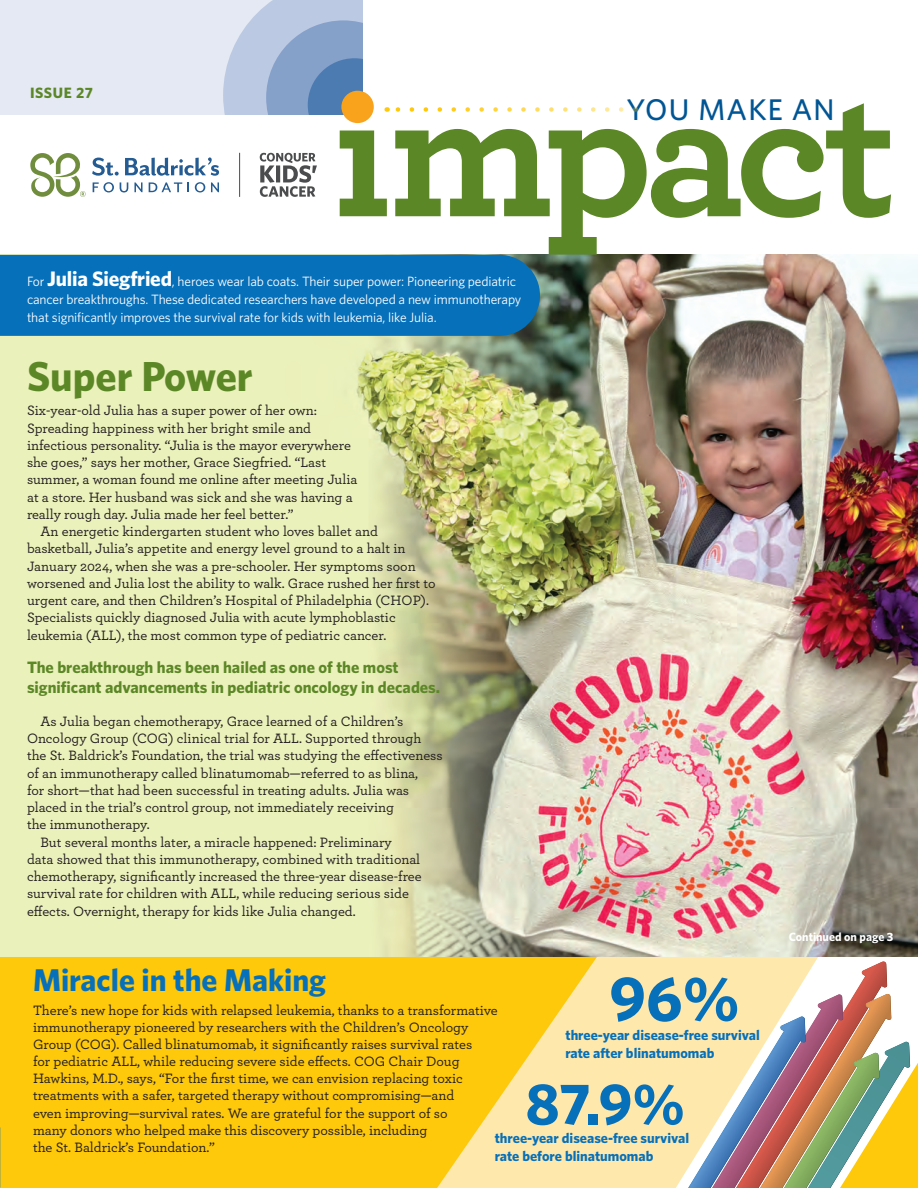
<style>
.page{position:relative;width:918px;height:1188px;background:#fff}
.page>*{position:absolute;margin:0;border:0;box-sizing:border-box;transform-origin:0 0}
.t1{font:700 63.6px "Whitney HTF";color:#0770ba}
.t2{font:700 58.65px "Whitney HTF";color:#0770ba}
.Headline{font:700 42px "Whitney HTF";color:#5c8727}
.Call_Out{font:700 31.5px "Whitney HTF";color:#0770ba}
.t3{font:500 30px "Whitney HTF";letter-spacing:.04em;color:#005594}
.Call_Out-2{font:700 16.5px/19.5px "Whitney HTF";color:#5c8727}
.Issue{font:700 15px "Whitney HTF";letter-spacing:.04em;color:#5c8727}
.body_black{font:500 14.25px/17.2px "Archer";color:#231f20}
.Body_no_indent{font:500 14.25px/17.1px "Archer";color:#231f20}
.t4{font:700 14.25px/18px "Whitney HTF";color:#0770ba}
.Bio{font:13.5px/18px "Whitney HTF";letter-spacing:-.01em;color:#fff}
.t5{font:700 12px "Whitney HTF";color:#fff}
.s1{font-weight:700;font-size:21px}
</style>
<div class="page">
<div style="left:0;top:957px;width:918px;height:231px;background:#fec80b"></div>
<svg style="left:437px;top:957px;width:239px;height:231px;fill:#ffe8ab"></svg>
<img style="left:0;top:255px;width:918px;height:702px">
<div style="left:0;top:255px;width:540px;height:81px;background:#0770ba"></div>
<div style="left:0;top:0;width:363px;height:115px;background:#e4e9f3"></div>
<svg style="left:223px;top:0;width:140px;height:115px;background:#9db3d4"></svg>
<div style="left:341px;top:91px;width:33px;height:32px;background:#f9a21c;border-radius:50%"></div>
<hr style="left:239px;top:153px;width:1px;height:44px;background:#4b4c4d">
<svg style="left:92px;top:158px;width:27px;height:18px"></svg>
<svg style="left:125px;top:157px;width:94px;height:19px"></svg>
<svg style="left:93px;top:182px;width:21px;height:10px"></svg>
<svg style="left:120px;top:182px;width:8px;height:10px"></svg>
<svg style="left:134px;top:182px;width:9px;height:10px"></svg>
<svg style="left:149px;top:182px;width:33px;height:10px"></svg>
<svg style="left:195px;top:182px;width:10px;height:10px"></svg>
<svg style="left:211px;top:182px;width:8px;height:10px"></svg>
<svg style="left:260px;top:153px;width:57px;height:44px"></svg>
<svg style="left:30px;top:153px;width:56px;height:44px"></svg>
<svg style="left:340px;top:103px;width:551px;height:152px"></svg>
<svg style="left:676px;top:961px;width:242px;height:227px;background:#d0b993"></svg>
<p class="Issue" style="left:30px;top:84px;width:64px">ISSUE 27</p>
<p class="Bio" style="left:27px;top:272px;width:496px">For <span class="s1">Julia Siegfried</span>, heroes wear lab coats. Their super power: Pioneering pediatric cancer breakthroughs. These dedicated researchers have developed a new immunotherapy that significantly improves the survival rate for kids with leukemia, like Julia.</p>
<p class="Headline" style="left:27px;top:351px;width:227px">Super Power</p>
<p class="Body_no_indent" style="left:27px;top:401px;width:332px">Six-year-old Julia has a super power of her own:<br>Spreading happiness with her bright smile and infectious personality. “Julia is the mayor everywhere she goes,” says her mother, Grace Siegfried. “Last summer, a woman found me online after meeting Julia at a store. Her husband was sick and she was having a really rough day. Julia made her feel better.”</p>
<p class="body_black" style="left:27px;top:522px;width:410px;text-indent:13px">An energetic kindergarten student who loves ballet and basketball, Julia’s appetite and energy level ground to a halt in January 2024, when she was a pre-schooler. Her symptoms soon worsened and Julia lost the ability to walk. Grace rushed her first to urgent care, and then Children’s Hospital of Philadelphia (CHOP).<br>Specialists quickly diagnosed Julia with acute lymphoblastic leukemia (ALL), the most common type of pediatric cancer.</p>
<p class="Call_Out-2" style="left:27px;top:657px;width:415px">The breakthrough has been hailed as one of the most significant advancements in pediatric oncology in decades.</p>
<p class="body_black" style="left:27px;top:712px;width:417px;text-indent:13px">As Julia began chemotherapy, Grace learned of a Children’s Oncology Group (COG) clinical trial for ALL. Supported through the St. Baldrick’s Foundation, the trial was studying the effectiveness of an immunotherapy called blinatumomab—referred to as blina,<br>for short—that had been successful in treating adults. Julia was placed in the trial’s control group, not immediately receiving<br>the immunotherapy.</p>
<p class="body_black" style="left:27px;top:833px;width:396px;text-indent:13px">But several months later, a miracle happened: Preliminary data showed that this immunotherapy, combined with traditional chemotherapy, significantly increased the three-year disease-free survival rate for children with ALL, while reducing serious side effects. Overnight, therapy for kids like Julia changed.</p>
<p class="t3" style="left:626px;top:92px;width:210px">YOU MAKE AN</p>
<p class="t5" style="left:789px;top:930px;width:106px">Continued on page 3</p>
<p class="Call_Out" style="left:33px;top:961px;width:295px">Miracle in the Making</p>
<p class="Body_no_indent" style="left:33px;top:1001px;width:466px">There’s new hope for kids with relapsed leukemia, thanks to a transformative immunotherapy pioneered by researchers with the Children’s Oncology Group (COG). Called blinatumomab, it significantly raises survival rates<br>for pediatric ALL, while reducing severe side effects. COG Chair Doug Hawkins, M.D., says, “For the first time, we can envision replacing toxic treatments with a safer, targeted therapy without compromising—and<br>even improving—survival rates. We are grateful for the support of so<br>many donors who helped make this discovery possible, including<br>the St. Baldrick’s Foundation.”</p>
<p class="t1" style="left:609px;top:960px;width:132px">96%</p>
<p class="t4" style="left:565px;top:1025px;width:196px">three-year disease-free survival rate after blinatumomab</p>
<p class="t2" style="left:525px;top:1069px;width:161px">87.9%</p>
<p class="t4" style="left:495px;top:1128px;width:196px">three-year disease-free survival rate before blinatumomab</p>
</div>
